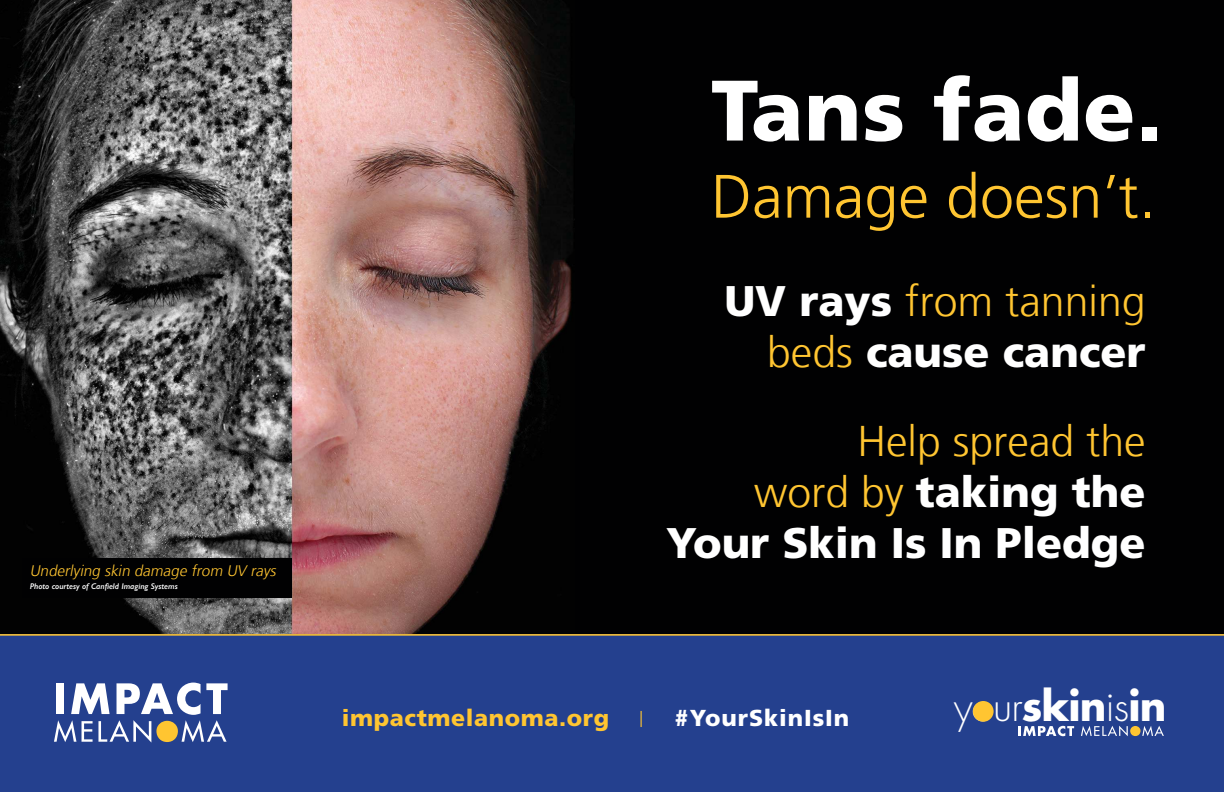
<style>
.page{position:relative;width:1224px;height:792px;background:#fff}
.page>*{position:absolute;margin:0;border:0;box-sizing:border-box;transform-origin:0 0}
.t1{font:900 85.7px "Frutiger LT Std";letter-spacing:.01em;color:#fff}
.t2{font:300 61.2px "Frutiger LT";color:#ffc531}
.t3{font:900 42.8px/51.4px "Frutiger LT Std";color:#fff;text-align:right}
.t4{font:300 42.8px "Frutiger LT";color:#ffc531}
.t5{font:300 40.4px "Futura LT Pro";letter-spacing:-.02em;color:#fff}
.t6{font:900 23.1px "Frutiger LT Std";letter-spacing:.025em;color:#ffc531}
.t7{font:900 23.1px "Frutiger LT Std";letter-spacing:.04em;color:#fff}
.t8{font:300 16.1px "Frutiger LT";color:#ffc531}
.t9{font:italic 300 15.3px "Frutiger LT";color:#ffc531}
.t10{font:italic 600 8.3px "Gill Sans";color:#fff}
.s1{font-family:"Frutiger LT Std";font-weight:900;color:#fff}
.s2{font-family:"Frutiger LT";font-weight:300;color:#ffc531}
.s3{font-weight:700}
</style>
<div class="page">
<div style="left:574px;top:0;width:650px;height:634px;background:#010102"></div>
<img style="left:0;top:0;width:574px;height:634px">
<div style="left:0;top:634px;width:1224px;height:158px;background:#24408e"></div>
<div style="left:1130px;top:726px;width:11px;height:10px;background:#ffc531;border-radius:50%"></div>
<svg style="left:1081px;top:726px;width:47px;height:10px"></svg>
<svg style="left:1142px;top:726px;width:22px;height:10px"></svg>
<svg style="left:1018px;top:726px;width:56px;height:10px"></svg>
<div style="left:973px;top:701px;width:21px;height:21px;background:#ffc531;border-radius:50%"></div>
<svg style="left:54px;top:683px;width:174px;height:60px"></svg>
<div style="left:22px;top:558px;width:270px;height:40px;background:#010102"></div>
<p class="t9" style="left:30px;top:564px;width:250px">Underlying skin damage from UV rays</p>
<p class="t10" style="left:30px;top:581px;width:150px">Photo courtesy of Canfield Imaging Systems</p>
<h1 class="t1" style="left:711px;top:75px;width:453px">Tans fade.</h1>
<h2 class="t2" style="left:711px;top:171px;width:446px">Damage doesn’t.</h2>
<p class="t4" style="left:724px;top:283px;width:423px"><span class="s1">UV rays</span> from tanning</p>
<p class="t3" style="left:767px;top:330px;width:380px"><span class="s2">beds</span> cause cancer</p>
<p class="t4" style="left:858px;top:423px;width:290px">Help spread the</p>
<p class="t3" style="left:666px;top:470px;width:481px"><span class="s2">word by</span> taking the<br>Your Skin Is In Pledge</p>
<p class="t6" style="left:342px;top:708px;width:269px">impactmelanoma.org</p>
<p class="t8" style="left:639px;top:710px;width:5px">|</p>
<p class="t7" style="left:675px;top:708px;width:176px">#YourSkinIsIn</p>
<p class="t5" style="left:954px;top:692px;width:214px">your<span class="s3">skin</span>is<span class="s3">in</span></p>
</div>
